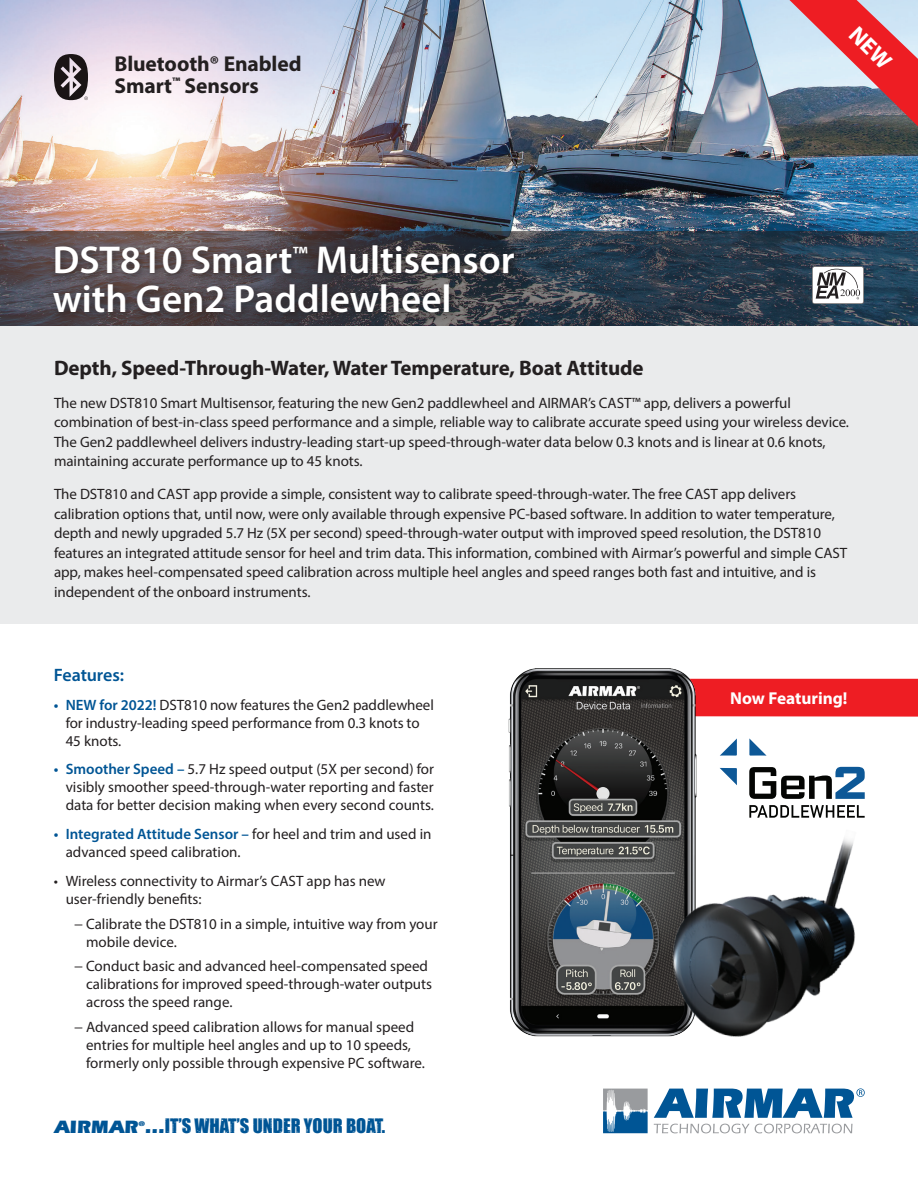
<style>
.page{position:relative;width:918px;height:1188px;background:#fff}
.page>*{position:absolute;margin:0;border:0;box-sizing:border-box;transform-origin:0 0}
.t1{font:600 39px/39px "Myriad Pro";color:#fff}
.t2{font:700 21.6px/22px "Myriad Pro";letter-spacing:-.005em;color:#231f20}
.t3{font:700 21px "Myriad Pro";letter-spacing:-.005em;color:#231f20}
.t4{font:18.45px "Impacted";color:#005595}
.t5{font:600 18px "Myriad Pro";letter-spacing:-.005em;color:#005595}
.t6{font:700 17.25px "Myriad Pro";color:#fff}
.t7{font:15px/18px "Myriad Pro";letter-spacing:-.005em;color:#231f20}
.t8{font:900 7.05px "ITC Eras Std";color:#005595}
.s1{font-weight:600;color:#005595}
.s2{font-family:"ITC Eras Std";font-weight:900}
</style>
<div class="page">
<div style="left:660px;top:679px;width:258px;height:38px;background:#ee1d23"></div>
<img style="left:0;top:0;width:918px;height:231px">
<svg style="left:0;top:231px;width:918px;height:95px;background:#34404e"></svg>
<div style="left:0;top:326px;width:918px;height:298px;background:#eaebec"></div>
<div style="left:48px;top:240px;width:476px;height:83px;background:#231f20;opacity:.75"></div>
<img style="left:508px;top:668px;width:205px;height:369px">
<img style="left:654px;top:801px;width:201px;height:236px">
<svg style="left:54px;top:54px;width:34px;height:46px;background:#655d61"></svg>
<svg style="left:812px;top:266px;width:52px;height:38px"></svg>
<svg style="left:749px;top:805px;width:116px;height:13px"></svg>
<svg style="left:749px;top:738px;width:18px;height:18px"></svg>
<svg style="left:720px;top:768px;width:17px;height:17px"></svg>
<svg style="left:720px;top:738px;width:17px;height:18px"></svg>
<svg style="left:749px;top:767px;width:116px;height:32px"></svg>
<svg style="left:603px;top:1089px;width:45px;height:44px;background:#7193ae"></svg>
<svg style="left:654px;top:1124px;width:199px;height:9px"></svg>
<svg style="left:654px;top:1088px;width:211px;height:30px"></svg>
<svg style="left:789px;top:0;width:129px;height:126px;background:#bc7682"></svg>
<h2 class="t2" style="left:114px;top:52px;width:189px">Bluetooth® Enabled<br>Smart<sup>™</sup> Sensors</h2>
<h1 class="t1" style="left:53px;top:240px;width:464px">DST810 Smart<sup>™</sup> Multisensor with Gen2 Paddlewheel</h1>
<h3 class="t3" style="left:54px;top:354px;width:591px">Depth, Speed-Through-Water, Water Temperature, Boat Attitude</h3>
<p class="t7" style="left:54px;top:393px;width:797px;line-height:19.5px">The new DST810 Smart Multisensor, featuring the new Gen2 paddlewheel and AIRMAR’s CAST™ app, delivers a powerful combination of best-in-class speed performance and a simple, reliable way to calibrate accurate speed using your wireless device.<br>The Gen2 paddlewheel delivers industry-leading start-up speed-through-water data below 0.3 knots and is linear at 0.6 knots, maintaining accurate performance up to 45 knots.</p>
<p class="t7" style="left:54px;top:484px;width:795px;line-height:19.5px">The DST810 and CAST app provide a simple, consistent way to calibrate speed-through-water. The free CAST app delivers calibration options that, until now, were only available through expensive PC-based software. In addition to water temperature, depth and newly upgraded 5.7 Hz (5X per second) speed-through-water output with improved speed resolution, the DST810 features an integrated attitude sensor for heel and trim data. This information, combined with Airmar’s powerful and simple CAST app, makes heel-compensated speed calibration across multiple heel angles and speed ranges both fast and intuitive, and is independent of the onboard instruments.</p>
<p class="t5" style="left:54px;top:663px;width:72px">Features:</p>
<p class="t7" style="left:66px;top:695px;width:370px;text-indent:-12px"><span class="s1">• NEW for 2022!</span> DST810 now features the Gen2 paddlewheel for industry-leading speed performance from 0.3 knots to<br>45 knots.</p>
<p class="t7" style="left:66px;top:760px;width:370px;text-align:justify;text-indent:-12px"><span class="s1">• Smoother Speed –</span> 5.7 Hz speed output (5X per second) for visibly smoother speed-through-water reporting and faster data for better decision making when every second counts.</p>
<p class="t7" style="left:66px;top:825px;width:367px;text-indent:-12px"><span class="s1">• Integrated Attitude Sensor –</span> for heel and trim and used in advanced speed calibration.</p>
<p class="t7" style="left:66px;top:872px;width:321px;text-indent:-12px">• Wireless connectivity to Airmar’s CAST app has new user-friendly benefits:</p>
<p class="t7" style="left:86px;top:914px;width:353px;text-indent:-12px">− Calibrate the DST810 in a simple, intuitive way from your mobile device.</p>
<p class="t7" style="left:86px;top:957px;width:348px;text-indent:-12px">− Conduct basic and advanced heel-compensated speed calibrations for improved speed-through-water outputs across the speed range.</p>
<p class="t7" style="left:86px;top:1018px;width:340px;text-indent:-12px">− Advanced speed calibration allows for manual speed entries for multiple heel angles and up to 10 speeds, formerly only possible through expensive PC software.</p>
<p class="t4" style="left:54px;top:1111px;width:333px"><span class="s2">AIRMAR ...</span>IT’S WHAT’S UNDER YOUR BOAT.</p>
<p class="t8" style="left:138px;top:1119px;width:8px">®</p>
<p class="t6" style="left:730px;top:687px;width:119px">Now Featuring!</p>
</div>
